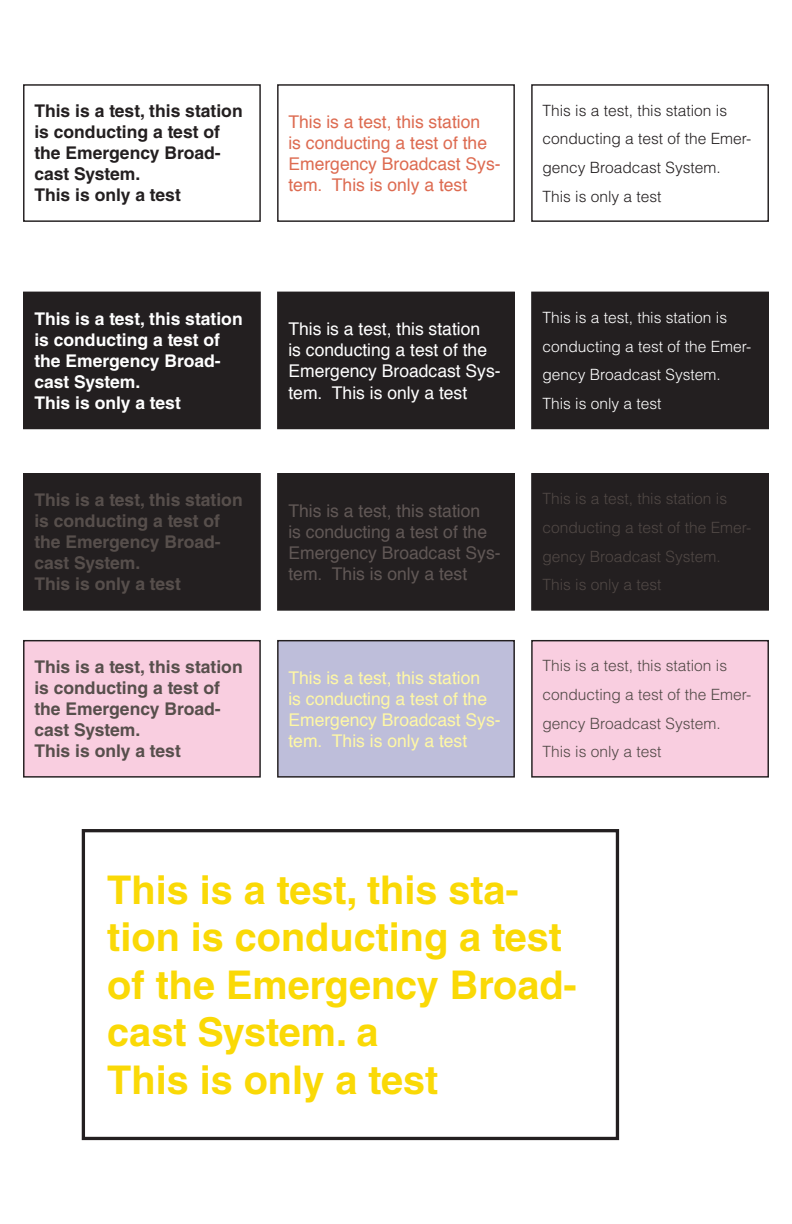
<style>
.page{position:relative;width:792px;height:1224px;background:#fff}
.page>*{position:absolute;margin:0;border:0;box-sizing:border-box;transform-origin:0 0}
.t1{font:700 39.6px/47.5px "Helvetica LT Std";color:#fad906}
.t2{font:700 17.5px/21px "Helvetica LT Std";color:#574f4c}
.t3{font:17.5px/21px "Helvetica";color:#fff8a6}
.t4{font:17.5px/21px "Helvetica";color:#615856}
.t5{font:700 17.5px/21px "Helvetica LT Std";color:#fff}
.t6{font:17.5px/21px "Helvetica";color:#fff}
.t7{font:17.5px/21px "Helvetica";color:#dd6b51}
.t8{font:700 17.5px/21px "Helvetica LT Std";color:#231f20}
.t9{font:300 15.5px/28.6px "Helvetica LT Std";color:#504845}
.t10{font:300 15.5px/28.6px "Helvetica LT Std";color:#fff}
.t11{font:300 15.5px/28.6px "Helvetica LT Std";color:#231f20}
</style>
<div class="page">
<div style="left:82px;top:829px;width:537px;height:311px;border:3px solid #231f20"></div>
<div style="left:24px;top:641px;width:236px;height:136px;background:#f9cee0"></div>
<div style="left:23px;top:640px;width:238px;height:138px;border:1px solid #231f20"></div>
<div style="left:278px;top:641px;width:236px;height:136px;background:#bebeda"></div>
<div style="left:277px;top:640px;width:238px;height:138px;border:1px solid #231f20"></div>
<div style="left:532px;top:641px;width:236px;height:136px;background:#f9cee0"></div>
<div style="left:531px;top:640px;width:238px;height:138px;border:1px solid #231f20"></div>
<div style="left:532px;top:474px;width:236px;height:136px;background:#231f20"></div>
<div style="left:531px;top:473px;width:238px;height:138px;border:1px solid #231f20"></div>
<div style="left:278px;top:474px;width:236px;height:136px;background:#231f20"></div>
<div style="left:277px;top:473px;width:238px;height:138px;border:1px solid #231f20"></div>
<div style="left:24px;top:474px;width:236px;height:136px;background:#231f20"></div>
<div style="left:23px;top:473px;width:238px;height:138px;border:1px solid #231f20"></div>
<div style="left:24px;top:292px;width:236px;height:137px;background:#231f20"></div>
<div style="left:23px;top:292px;width:238px;height:137px;border:1px solid #231f20"></div>
<div style="left:278px;top:292px;width:236px;height:137px;background:#231f20"></div>
<div style="left:277px;top:292px;width:238px;height:137px;border:1px solid #231f20"></div>
<div style="left:532px;top:292px;width:236px;height:137px;background:#231f20"></div>
<div style="left:531px;top:292px;width:238px;height:137px;border:1px solid #231f20"></div>
<div style="left:531px;top:84px;width:238px;height:138px;border:1px solid #231f20"></div>
<div style="left:277px;top:84px;width:238px;height:138px;border:1px solid #231f20"></div>
<div style="left:23px;top:84px;width:238px;height:138px;border:1px solid #231f20"></div>
<p class="t8" style="left:34px;top:100px;width:210px">This is a test, this station is conducting a test of the Emergency Broad&shy;cast System.<br>This is only a test</p>
<p class="t7" style="left:288px;top:112px;width:214px">This is a test, this station<br>is conducting a test of the<br>Emergency Broadcast Sys&shy;tem. This is only a test</p>
<p class="t11" style="left:542px;top:96px;width:210px">This is a test, this station is conducting a test of the Emer&shy;gency Broadcast System.<br>This is only a test</p>
<p class="t5" style="left:34px;top:308px;width:210px">This is a test, this station is conducting a test of the Emergency Broad&shy;cast System.<br>This is only a test</p>
<p class="t6" style="left:288px;top:319px;width:214px">This is a test, this station<br>is conducting a test of the<br>Emergency Broadcast Sys&shy;tem. This is only a test</p>
<p class="t10" style="left:542px;top:303px;width:210px">This is a test, this station is conducting a test of the Emer&shy;gency Broadcast System.<br>This is only a test</p>
<p class="t2" style="left:34px;top:489px;width:210px">This is a test, this station is conducting a test of the Emergency Broad&shy;cast System.<br>This is only a test</p>
<p class="t4" style="left:288px;top:501px;width:214px">This is a test, this station<br>is conducting a test of the<br>Emergency Broadcast Sys&shy;tem. This is only a test</p>
<p class="t9" style="left:542px;top:485px;width:210px">This is a test, this station is conducting a test of the Emer&shy;gency Broadcast System.<br>This is only a test</p>
<p class="t2" style="left:34px;top:656px;width:210px">This is a test, this station is conducting a test of the Emergency Broad&shy;cast System.<br>This is only a test</p>
<p class="t3" style="left:288px;top:668px;width:214px">This is a test, this station<br>is conducting a test of the<br>Emergency Broadcast Sys&shy;tem. This is only a test</p>
<p class="t9" style="left:542px;top:651px;width:210px">This is a test, this station is conducting a test of the Emer&shy;gency Broadcast System.<br>This is only a test</p>
<p class="t1" style="left:107px;top:865px;width:471px">This is a test, this sta&shy;tion is conducting a test of the Emergency Broad&shy;cast System. a<br>This is only a test</p>
</div>
